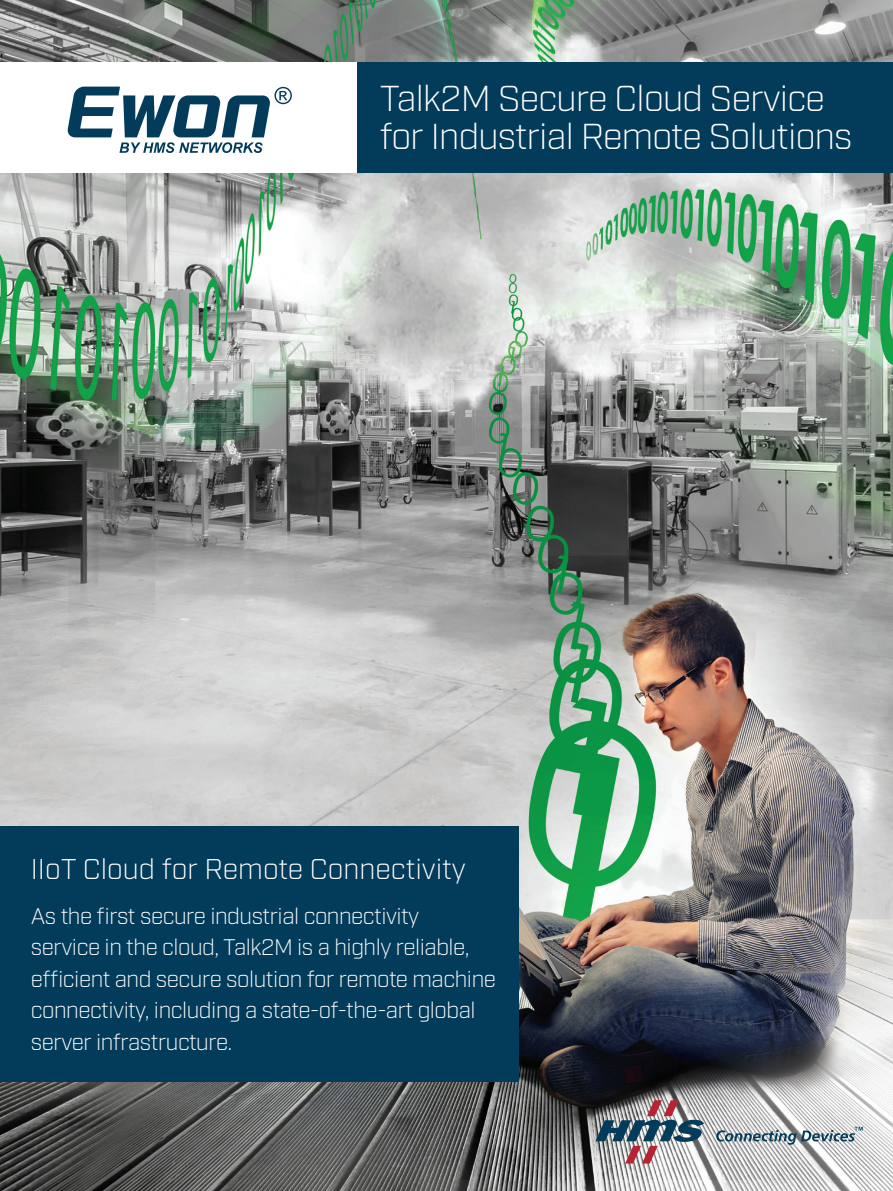
<style>
.page{position:relative;width:893px;height:1191px;background:#fff}
.page>*{position:absolute;margin:0;border:0;box-sizing:border-box;transform-origin:0 0}
.t1{font:300 36px/37.2px "Industry";letter-spacing:-.02em;color:#fff}
.t2{font:300 28.5px "Industry";color:#fff}
.t3{font:300 22.5px/31.5px "Industry";letter-spacing:-.02em;color:#fff}
</style>
<div class="page">
<img style="left:0;top:0;width:893px;height:1191px">
<div style="left:0;top:62px;width:357px;height:111px;background:#fff"></div>
<div style="left:357px;top:62px;width:536px;height:111px;background:#033c5b"></div>
<svg style="left:595px;top:1100px;width:109px;height:63px;background:#8c8d95"></svg>
<svg style="left:716px;top:1126px;width:147px;height:18px"></svg>
<div style="left:0;top:826px;width:519px;height:256px;background:#033c5b"></div>
<svg style="left:68px;top:87px;width:224px;height:66px"></svg>
<p class="t1" style="left:380px;top:81px;width:474px">Talk2M Secure Cloud Service for Industrial Remote Solutions</p>
<p class="t2" style="left:31px;top:852px;width:436px">IIoT Cloud for Remote Connectivity</p>
<p class="t3" style="left:31px;top:900px;width:467px">As the first secure industrial connectivity<br>service in the cloud, Talk2M is a highly reliable, efficient and secure solution for remote machine connectivity, including a state-of-the-art global server infrastructure.</p>
</div>
